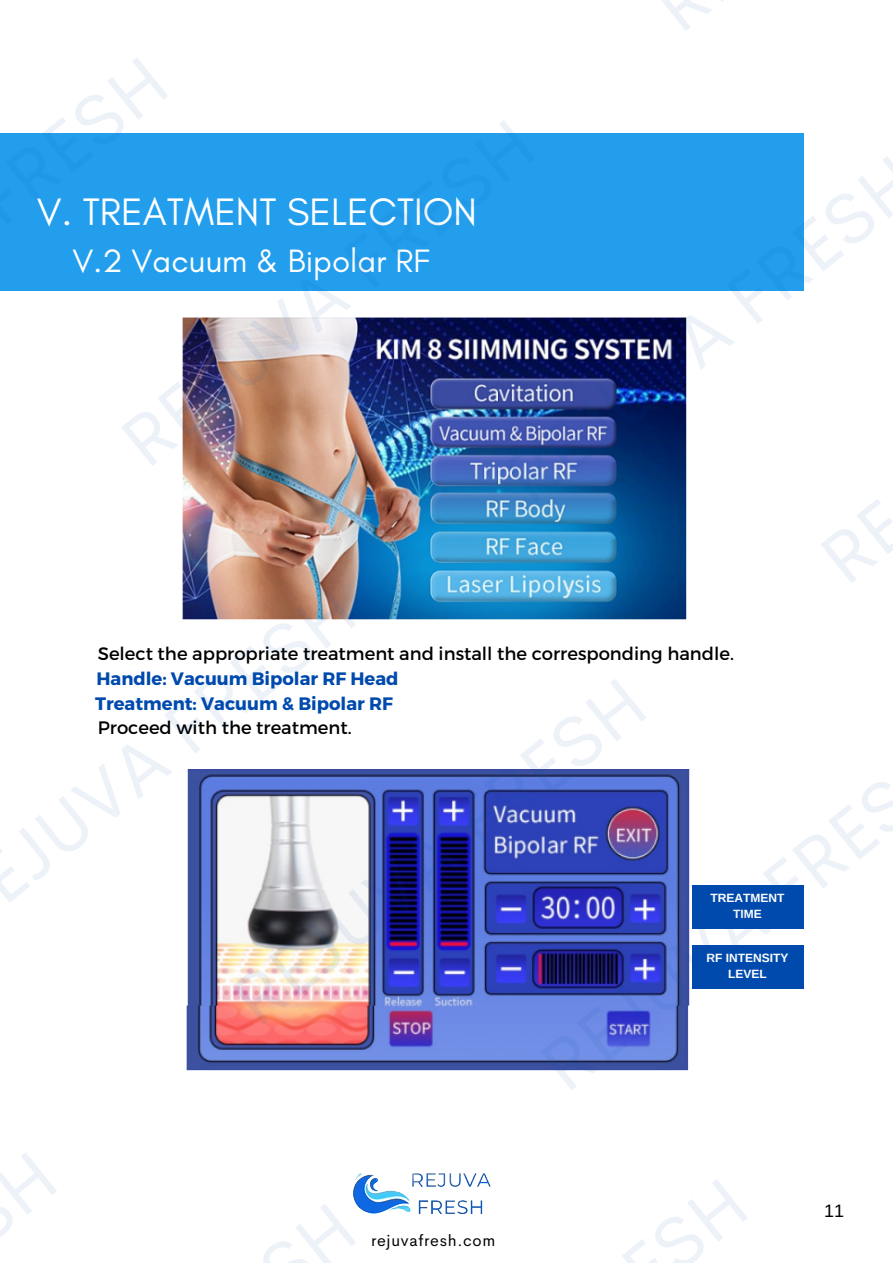
<style>
.page{position:relative;width:893px;height:1264px;background:#fff}
.page>*{position:absolute;margin:0;border:0;box-sizing:border-box;transform-origin:0 0}
.t1{font:39px "Glacial Indifference";color:#fff}
.t2{font:33px "Glacial Indifference";color:#fff}
.t3{font:18px "Montserrat";color:#000}
.t4{font:700 18px "Montserrat";color:#004aad}
.t5{font:18px "Arimo";color:#000}
.t6{font:15.9px "Cerebri Sans";letter-spacing:.045em;color:#000}
.t7{font:700 12px/15.8px "Arimo";color:#fff;text-align:center}
</style>
<div class="page">
<div style="left:0;top:133px;width:803px;height:157px;background:#229eed"></div>
<img style="left:353px;top:1173px;width:138px;height:41px">
<img style="left:182px;top:317px;width:505px;height:303px">
<img style="left:186px;top:769px;width:504px;height:302px">
<div style="left:691px;top:885px;width:112px;height:43px;background:#004aad"></div>
<div style="left:691px;top:945px;width:112px;height:43px;background:#004aad"></div>
<p class="t1" style="left:37px;top:188px;width:441px">V. TREATMENT SELECTION</p>
<p class="t2" style="left:73px;top:241px;width:358px">V.2 Vacuum &amp; Bipolar RF</p>
<p class="t3" style="left:98px;top:642px;width:637px">Select the appropriate treatment and install the corresponding handle.</p>
<p class="t4" style="left:96px;top:667px;width:303px">Handle: Vacuum Bipolar RF Head</p>
<p class="t4" style="left:95px;top:691px;width:299px">Treatment: Vacuum &amp; Bipolar RF</p>
<p class="t3" style="left:98px;top:716px;width:255px">Proceed with the treatment.</p>
<p class="t7" style="left:710px;top:890px;width:75px">TREATMENT<br>TIME</p>
<p class="t7" style="left:706px;top:950px;width:83px">RF INTENSITY<br>LEVEL</p>
<p class="t6" style="left:371px;top:1230px;width:126px">rejuvafresh.com</p>
<p class="t5" style="left:824px;top:1200px;width:21px">11</p>
</div>
